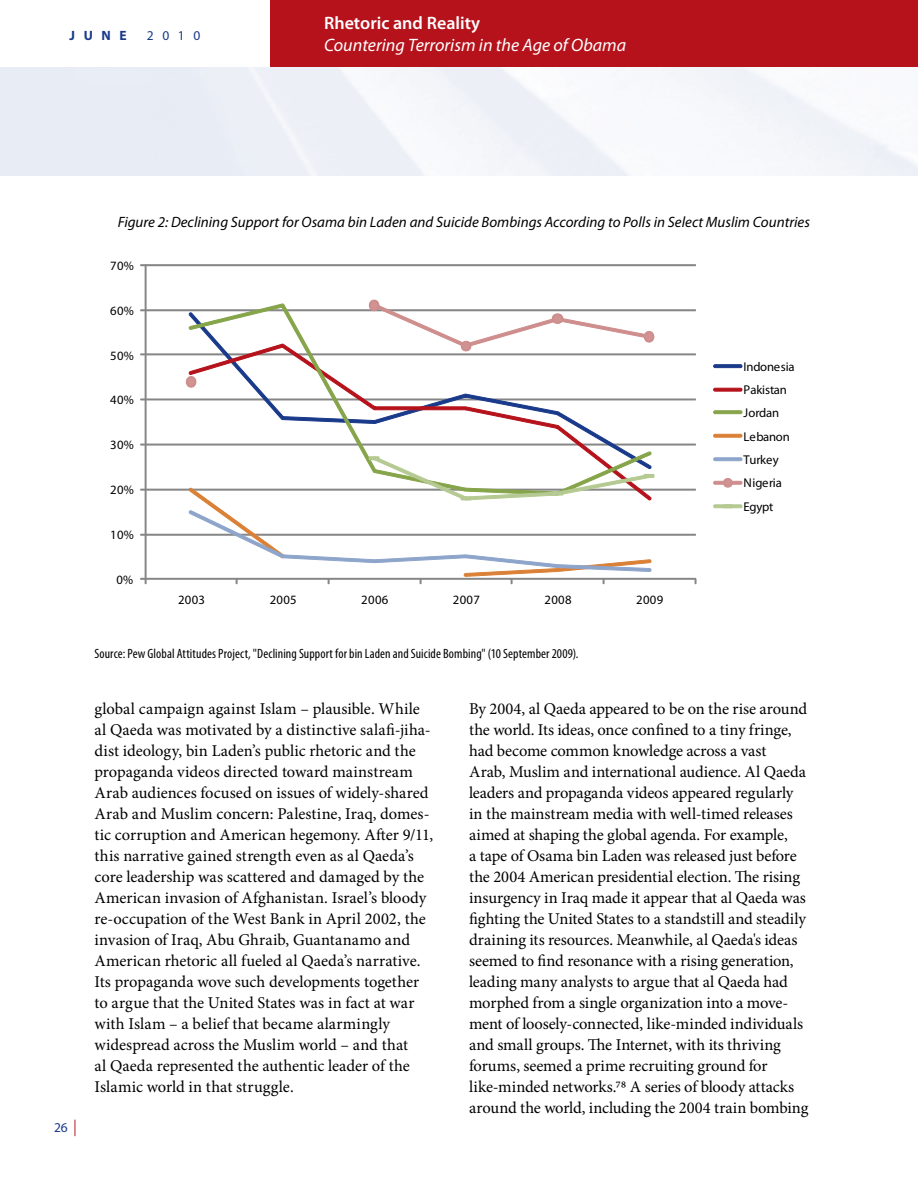
<style>
.page{position:relative;width:918px;height:1188px;background:#fff}
.page>*{position:absolute;margin:0;border:0;box-sizing:border-box;transform-origin:0 0}
.t1{font:italic 18px/21.6px "Myriad Pro";color:#fff}
.t2{font:16.5px/21px "Minion Pro";letter-spacing:-.005em;color:#000}
.t3{font:italic 15px "Myriad Pro";color:#000}
.t4{font:condensed 13.5px "Myriad Pro";letter-spacing:.01em;color:#000}
.t5{font:13.5px "Myriad Pro";color:#19398a}
.t6{font:700 13.5px "Myriad Pro";color:#19398a}
.t7{font:12.75px/23.4px "Myriad Pro";letter-spacing:-.01em;color:#000}
.s1{font-weight:600;font-style:normal}
.s2{font-size:16.5px;color:#b5121b}
</style>
<div class="page">
<div style="left:270px;top:0;width:648px;height:68px;background:#b5121b"></div>
<div style="left:145px;top:534px;width:551px;height:2px;border:1px solid #868686"></div>
<div style="left:145px;top:489px;width:551px;height:2px;border:1px solid #868686"></div>
<div style="left:145px;top:444px;width:551px;height:2px;border:1px solid #868686"></div>
<div style="left:145px;top:398px;width:551px;height:2px;border:1px solid #868686"></div>
<div style="left:145px;top:353px;width:551px;height:2px;border:1px solid #868686"></div>
<div style="left:145px;top:309px;width:551px;height:2px;border:1px solid #868686"></div>
<div style="left:145px;top:264px;width:551px;height:2px;border:1px solid #868686"></div>
<div style="left:145px;top:265px;width:2px;height:314px;border:1px solid #868686"></div>
<svg style="left:140px;top:534px;width:6px;height:2px"></svg>
<svg style="left:140px;top:489px;width:6px;height:2px"></svg>
<svg style="left:140px;top:444px;width:6px;height:2px"></svg>
<svg style="left:140px;top:398px;width:6px;height:2px"></svg>
<svg style="left:140px;top:353px;width:6px;height:2px"></svg>
<svg style="left:140px;top:309px;width:6px;height:2px"></svg>
<svg style="left:140px;top:264px;width:6px;height:2px"></svg>
<div style="left:145px;top:578px;width:551px;height:2px;border:1px solid #868686"></div>
<svg style="left:140px;top:578px;width:7px;height:6px"></svg>
<svg style="left:695px;top:578px;width:2px;height:6px"></svg>
<svg style="left:188px;top:303px;width:463px;height:152px"></svg>
<svg style="left:185px;top:366px;width:25px;height:32px"></svg>
<svg style="left:355px;top:299px;width:313px;height:66px"></svg>
<svg style="left:188px;top:455px;width:468px;height:129px"></svg>
<div style="left:713px;top:364px;width:30px;height:4px;border:1px solid #19398a"></div>
<div style="left:713px;top:388px;width:30px;height:4px;border:1px solid #b5121b"></div>
<div style="left:713px;top:410px;width:30px;height:4px;border:1px solid #86a44a"></div>
<div style="left:713px;top:434px;width:30px;height:4px;border:1px solid #da8137"></div>
<div style="left:713px;top:457px;width:30px;height:4px;border:1px solid #8ea5cb"></div>
<svg style="left:713px;top:478px;width:30px;height:31px"></svg>
<p class="t6" style="left:70px;top:27px;width:59px">JUNE</p>
<p class="t5" style="left:147px;top:28px;width:55px">2010</p>
<p class="t1" style="left:324px;top:12px;width:304px"><span class="s1">Rhetoric and Reality<br></span>Countering Terrorism in the Age of Obama</p>
<p class="t3" style="left:118px;top:213px;width:694px">Figure 2: Declining Support for Osama bin Laden and Suicide Bombings According to Polls in Select Muslim Countries</p>
<p class="t7" style="left:110px;top:254px;width:25px">70%</p>
<p class="t7" style="left:110px;top:298px;width:25px">60%</p>
<p class="t7" style="left:110px;top:343px;width:25px">50%</p>
<p class="t7" style="left:110px;top:388px;width:25px">40%</p>
<p class="t7" style="left:110px;top:433px;width:25px">30%</p>
<p class="t7" style="left:110px;top:478px;width:25px">20%</p>
<p class="t7" style="left:110px;top:523px;width:25px">10%</p>
<p class="t7" style="left:116px;top:568px;width:18px">0%</p>
<p class="t7" style="left:178px;top:588px;width:29px">2003</p>
<p class="t7" style="left:270px;top:588px;width:29px">2005</p>
<p class="t7" style="left:361px;top:588px;width:29px">2006</p>
<p class="t7" style="left:453px;top:588px;width:29px">2007</p>
<p class="t7" style="left:545px;top:588px;width:29px">2008</p>
<p class="t7" style="left:636px;top:588px;width:29px">2009</p>
<p class="t4" style="left:94px;top:646px;width:485px">Source: Pew Global Attitudes Project, "Declining Support for bin Laden and Suicide Bombing" (10 September 2009).</p>
<p class="t7" style="left:744px;top:354px;width:53px">Indonesia<br>Pakistan<br>Jordan<br>Lebanon turkey<br>Nigeria<br>Egypt</p>
<p class="t5" style="left:54px;top:1119px;width:24px">26 <span class="s2">|</span></p>
<p class="t2" style="left:94px;top:698px;width:340px">global campaign against Islam – plausible. While al Qaeda was motivated by a distinctive salafi-jiha&shy;dist ideology, bin Laden’s public rhetoric and the propaganda videos directed toward mainstream Arab audiences focused on issues of widely-shared Arab and Muslim concern: Palestine, Iraq, domes&shy;tic corruption and American hegemony. After 9/11, this narrative gained strength even as al Qaeda’s core leadership was scattered and damaged by the American invasion of Afghanistan. Israel’s bloody re-occupation of the West Bank in April 2002, the invasion of Iraq, Abu Ghraib, Guantanamo and American rhetoric all fueled al Qaeda’s narrative.<br>Its propaganda wove such developments together to argue that the United States was in fact at war with Islam – a belief that became alarmingly widespread across the Muslim world – and that<br>al Qaeda represented the authentic leader of the Islamic world in that struggle.</p>
<p class="t2" style="left:469px;top:698px;width:341px">By 2004, al Qaeda appeared to be on the rise around the world. Its ideas, once confined to a tiny fringe, had become common knowledge across a vast<br>Arab, Muslim and international audience. Al Qaeda leaders and propaganda videos appeared regularly in the mainstream media with well-timed releases aimed at shaping the global agenda. For example,<br>a tape of Osama bin Laden was released just before the 2004 American presidential election. The rising insurgency in Iraq made it appear that al Qaeda was fighting the United States to a standstill and steadily draining its resources. Meanwhile, al Qaeda's ideas seemed to find resonance with a rising generation, leading many analysts to argue that al Qaeda had morphed from a single organization into a move&shy;ment of loosely-connected, like-minded individuals and small groups. The Internet, with its thriving forums, seemed a prime recruiting ground for like-minded networks.78 A series of bloody attacks around the world, including the 2004 train bombing</p>
</div>
